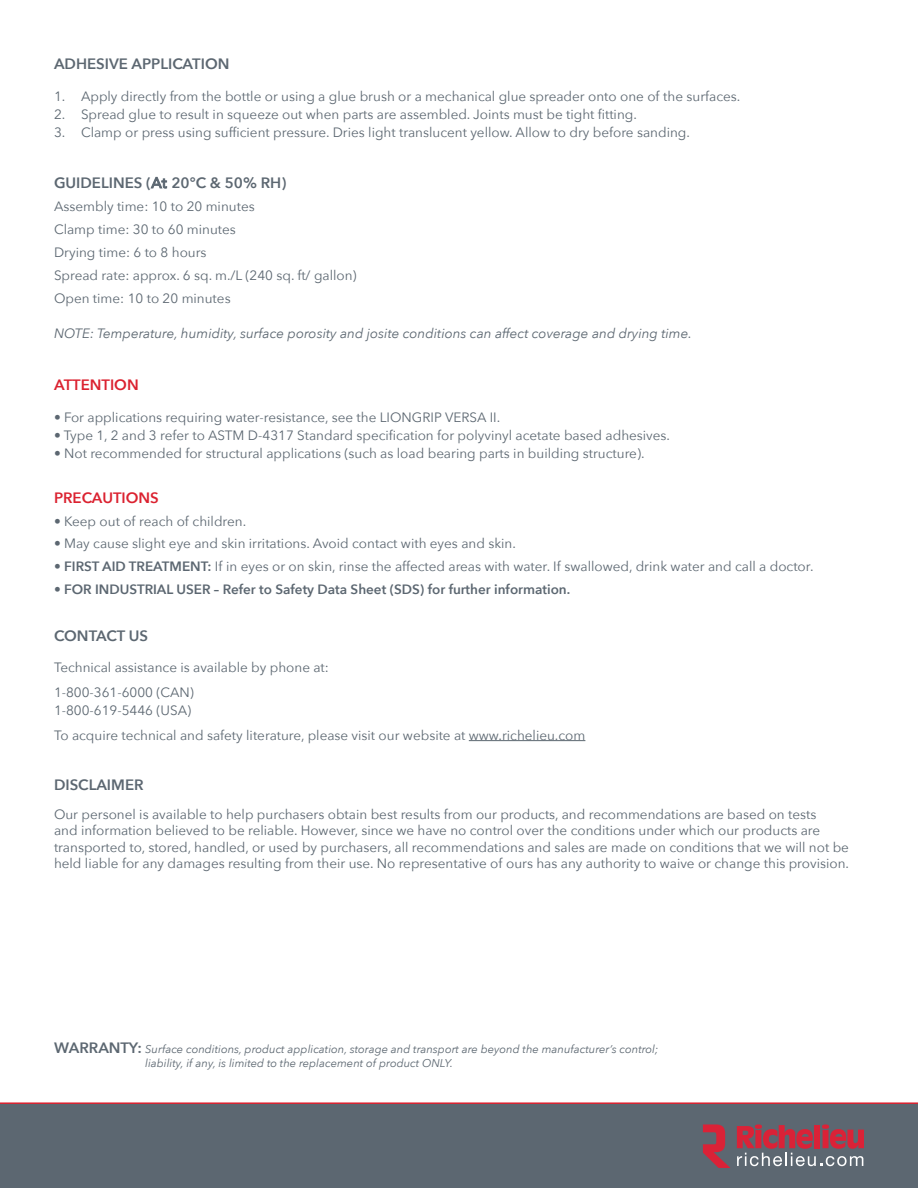
<style>
.page{position:relative;width:918px;height:1188px;background:#fff}
.page>*{position:absolute;margin:0;border:0;box-sizing:border-box;transform-origin:0 0}
.t1{font:600 15px "Avenir Next";color:#5c6771}
.t2{font:600 15px "Avenir Next";color:#db2230}
.t3{font:13.5px/23px "Avenir Next";color:#5c6771}
.t4{font:italic 13.5px "Avenir Next";color:#5c6771}
.t5{font:600 13.5px "Avenir Next";color:#5c6771}
.t6{font:italic 11.25px/13.5px "Avenir Next";color:#5c6771}
.s1{font-family:"Avenir";font-weight:500}
.s2{font-weight:600}
.s3{font-weight:600;font-style:normal;font-size:15px}
</style>
<div class="page">
<div style="left:0;top:1104px;width:918px;height:84px;background:#5c6771"></div>
<hr style="left:0;top:1102px;width:918px;height:2px;background:#db2230">
<svg style="left:703px;top:1124px;width:28px;height:44px"></svg>
<svg style="left:737px;top:1124px;width:127px;height:42px"></svg>
<hr style="left:469px;top:740px;width:116px;height:1px;background:#5c6771">
<p class="t1" style="left:54px;top:51px;width:177px">ADHESIVE APPLICATION</p>
<p class="t3" style="left:54px;top:84px;width:688px">1. Apply directly from the bottle or using a glue brush or a mechanical glue spreader onto one of the surfaces.</p>
<p class="t3" style="left:54px;top:102px;width:584px">2. Spread glue to result in squeeze out when parts are assembled. Joints must be tight fitting.</p>
<p class="t3" style="left:54px;top:120px;width:637px">3. Clamp or press using sufficient pressure. Dries light translucent yellow. Allow to dry before sanding.</p>
<p class="t1" style="left:54px;top:170px;width:234px">GUIDELINES (<span class="s1">At</span> 20°C &amp; 50% RH)</p>
<p class="t3" style="left:54px;top:195px;width:304px">Assembly time: 10 to 20 minutes<br>Clamp time: 30 to 60 minutes<br>Drying time: 6 to 8 hours<br>Spread rate: approx. 6 sq. m./L (240 sq. ft/ gallon)<br>Open time: 10 to 20 minutes</p>
<p class="t4" style="left:54px;top:322px;width:639px">NOTE: Temperature, humidity, surface porosity and josite conditions can affect coverage and drying time.</p>
<p class="t2" style="left:54px;top:372px;width:86px">ATTENTION</p>
<p class="t3" style="left:54px;top:405px;width:448px">• For applications requiring water-resistance, see the LIONGRIP VERSA II.</p>
<p class="t3" style="left:54px;top:423px;width:618px">• Type 1, 2 and 3 refer to ASTM D-4317 Standard specification for polyvinyl acetate based adhesives.</p>
<p class="t3" style="left:54px;top:441px;width:592px">• Not recommended for structural applications (such as load bearing parts in building structure).</p>
<p class="t2" style="left:54px;top:484px;width:106px">PRECAUTIONS</p>
<p class="t3" style="left:54px;top:509px;width:194px">• Keep out of reach of children.</p>
<p class="t3" style="left:54px;top:532px;width:463px">• May cause slight eye and skin irritations. Avoid contact with eyes and skin.</p>
<p class="t3" style="left:54px;top:555px;width:761px"><span class="s2">• FIRST AID TREATMENT:</span> If in eyes or on skin, rinse the affected areas with water. If swallowed, drink water and call a doctor.</p>
<p class="t5" style="left:54px;top:578px;width:518px">• FOR INDUSTRIAL USER – Refer to Safety Data Sheet (SDS) for further information.</p>
<p class="t1" style="left:54px;top:623px;width:96px">CONTACT US</p>
<p class="t3" style="left:54px;top:655px;width:276px">Technical assistance is available by phone at:</p>
<p class="t3" style="left:54px;top:683px;width:141px;line-height:18px">1-800-361-6000 (CAN)<br>1-800-619-5446 (USA)</p>
<p class="t3" style="left:54px;top:723px;width:533px">To acquire technical and safety literature, please visit our website at www.richelieu.com</p>
<p class="t1" style="left:54px;top:771px;width:91px">DISCLAIMER</p>
<p class="t3" style="left:54px;top:806px;width:797px;line-height:16.2px">Our personel is available to help purchasers obtain best results from our products, and recommendations are based on tests<br>and information believed to be reliable. However, since we have no control over the conditions under which our products are transported to, stored, handled, or used by purchasers, all recommendations and sales are made on conditions that we will not be held liable for any damages resulting from their use. No representative of ours has any authority to waive or change this provision.</p>
<p class="t6" style="left:145px;top:1042px;width:515px;text-indent:-91px"><span class="s3">WARRANTY:</span> Surface conditions, product application, storage and transport are beyond the manufacturer’s control; liability, if any, is limited to the replacement of product ONLY.</p>
</div>
